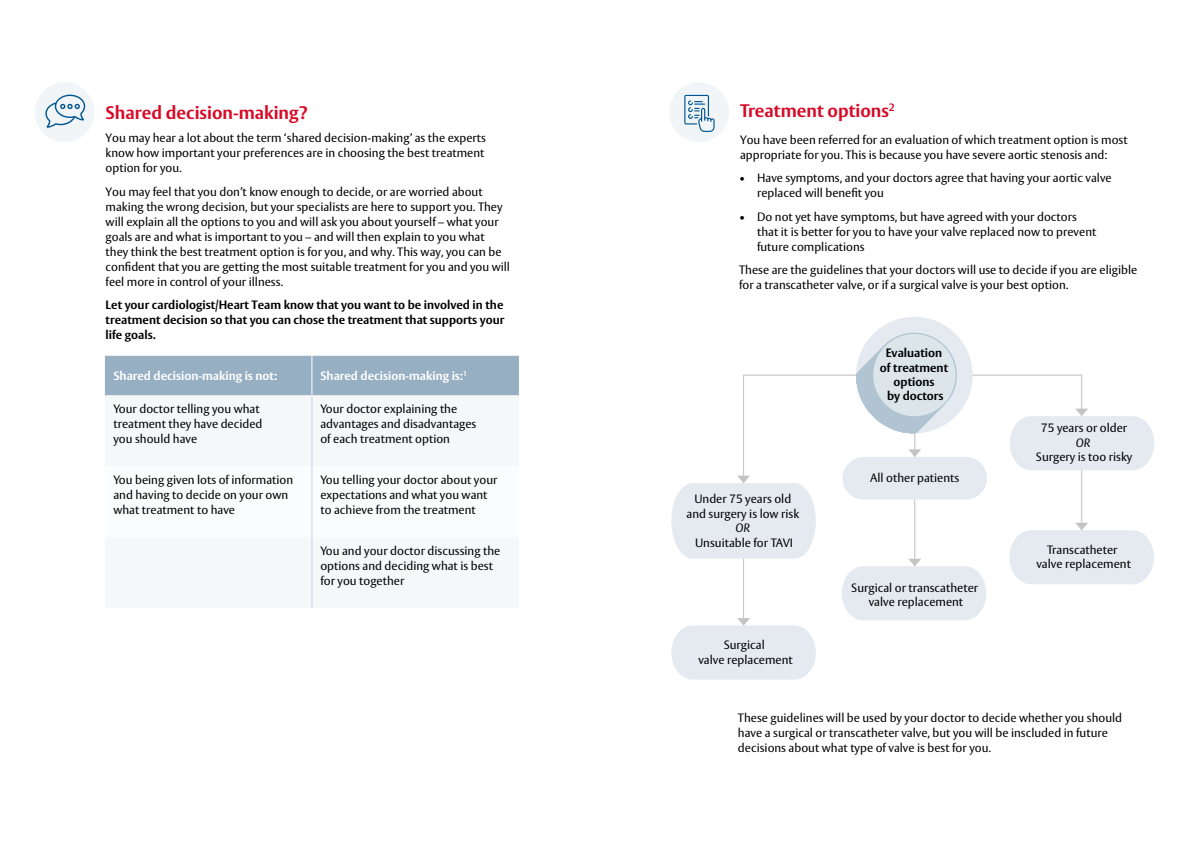
<style>
.page{position:relative;width:1191px;height:842px;background:#fff}
.page>*{position:absolute;margin:0;border:0;box-sizing:border-box;transform-origin:0 0}
.t1{font:700 18px "Vesta Pro";color:#d70926}
.t2{font:12px/15px "Vesta Pro";color:#000}
.t3{font:700 12px/14.4px "Vesta Pro";color:#000;text-align:center}
.t4{font:700 12px "Vesta Pro";color:#fff}
.t5{font:italic 12px "Vesta Pro";color:#000}
</style>
<div class="page">
<hr style="left:968px;top:375px;width:114px;height:1px;background:#c2c3c2">
<hr style="left:1081px;top:375px;width:1px;height:161px;background:#c2c3c2">
<hr style="left:914px;top:433px;width:1px;height:140px;background:#c2c3c2">
<hr style="left:743px;top:375px;width:1px;height:252px;background:#c2c3c2">
<hr style="left:743px;top:375px;width:115px;height:1px;background:#c2c3c2">
<div style="left:856px;top:317px;width:116px;height:116px;background:#e4eaf0;border-radius:50%"></div>
<svg style="left:856px;top:333px;width:100px;height:100px"></svg>
<div style="left:873px;top:334px;width:82px;height:82px;background:#dce6ea;border-radius:50%"></div>
<div style="left:842px;top:457px;width:145px;height:43px;background:#e4eaf0;border-radius:21px"></div>
<svg style="left:1010px;top:409px;width:144px;height:61px"></svg>
<svg style="left:1009px;top:523px;width:145px;height:61px"></svg>
<svg style="left:908px;top:449px;width:13px;height:8px"></svg>
<svg style="left:842px;top:559px;width:144px;height:61px"></svg>
<svg style="left:671px;top:618px;width:145px;height:62px"></svg>
<svg style="left:671px;top:476px;width:145px;height:83px;background:#e7ecf2"></svg>
<div style="left:669px;top:82px;width:60px;height:60px;background:#f1f5f7;border-radius:50%"></div>
<svg style="left:684px;top:95px;width:30px;height:37px"></svg>
<div style="left:35px;top:82px;width:60px;height:60px;background:#f1f5f7;border-radius:50%"></div>
<svg style="left:45px;top:95px;width:40px;height:33px"></svg>
<div style="left:105px;top:356px;width:414px;height:39px;background:#97afc2"></div>
<hr style="left:105px;top:395px;width:207px;height:1px;background:#e4eaf0">
<hr style="left:312px;top:396px;width:1px;height:70px;background:#c9d5e0">
<hr style="left:312px;top:395px;width:207px;height:1px;background:#e4eaf0">
<hr style="left:312px;top:466px;width:1px;height:71px;background:#c9d5e0">
<hr style="left:312px;top:537px;width:1px;height:71px;background:#c9d5e0">
<hr style="left:312px;top:356px;width:1px;height:39px;background:#fff">
<h1 class="t1" style="left:106px;top:101px;width:204px">Shared decision-making?</h1>
<p class="t2" style="left:106px;top:130px;width:382px">You may hear a lot about the term ‘shared decision-making’ as the experts know how important your preferences are in choosing the best treatment option for you.</p>
<p class="t2" style="left:106px;top:184px;width:406px">You may feel that you don’t know enough to decide, or are worried about making the wrong decision, but your specialists are here to support you. They will explain all the options to you and will ask you about yourself – what your goals are and what is important to you – and will then explain to you what they think the best treatment option is for you, and why. This way, you can be confident that you are getting the most suitable treatment for you and you will feel more in control of your illness.</p>
<p class="t3" style="left:106px;top:297px;width:400px;line-height:15px;text-align:justify">Let your cardiologist/Heart Team know that you want to be involved in the treatment decision so that you can chose the treatment that supports your life goals.</p>
<p class="t4" style="left:113px;top:369px;width:165px">Shared decision-making is not:</p>
<p class="t4" style="left:320px;top:369px;width:148px">Shared decision-making is:<sup>1</sup></p>
<p class="t2" style="left:113px;top:401px;width:151px">Your doctor telling you what treatment they have decided you should have</p>
<p class="t2" style="left:320px;top:401px;width:157px">Your doctor explaining the advantages and disadvantages of each treatment option</p>
<p class="t2" style="left:113px;top:472px;width:181px">You being given lots of information and having to decide on your own what treatment to have</p>
<p class="t2" style="left:320px;top:472px;width:178px">You telling your doctor about your expectations and what you want to achieve from the treatment</p>
<p class="t2" style="left:320px;top:543px;width:181px">You and your doctor discussing the options and deciding what is best for you together</p>
<h1 class="t1" style="left:740px;top:100px;width:156px">Treatment options<sup>2</sup></h1>
<p class="t2" style="left:740px;top:132px;width:389px">You have been referred for an evaluation of which treatment option is most appropriate for you. This is because you have severe aortic stenosis and:</p>
<p class="t2" style="left:757px;top:170px;width:356px;text-indent:-18px">• Have symptoms, and your doctors agree that having your aortic valve replaced will benefit you</p>
<p class="t2" style="left:757px;top:209px;width:341px;text-indent:-18px">• Do not yet have symptoms, but have agreed with your doctors that it is better for you to have your valve replaced now to prevent future complications</p>
<p class="t2" style="left:739px;top:262px;width:400px">These are the guidelines that your doctors will use to decide if you are eligible for a transcatheter valve, or if a surgical valve is your best option.</p>
<p class="t2" style="left:686px;top:492px;width:114px;line-height:14.4px;text-align:center">Under 75 years old and surgery is low risk</p>
<p class="t5" style="left:735px;top:521px;width:16px">OR</p>
<p class="t2" style="left:695px;top:535px;width:99px">Unsuitable for TAVI</p>
<p class="t2" style="left:698px;top:638px;width:96px;line-height:14.4px;text-align:center">Surgical<br>valve replacement</p>
<p class="t3" style="left:880px;top:346px;width:70px">Evaluation of treatment options<br>by doctors</p>
<p class="t2" style="left:870px;top:470px;width:91px">All other patients</p>
<p class="t2" style="left:851px;top:580px;width:128px;line-height:14.4px;text-align:center">Surgical or transcatheter valve replacement</p>
<p class="t2" style="left:1041px;top:420px;width:88px">75 years or older</p>
<p class="t5" style="left:1075px;top:435px;width:16px">OR</p>
<p class="t2" style="left:1036px;top:449px;width:98px">Surgery is too risky</p>
<p class="t2" style="left:1036px;top:542px;width:96px;line-height:14.4px;text-align:center">Transcatheter valve replacement</p>
<p class="t2" style="left:738px;top:710px;width:386px">These guidelines will be used by your doctor to decide whether you should have a surgical or transcatheter valve, but you will be inscluded in future decisions about what type of valve is best for you.</p>
</div>
